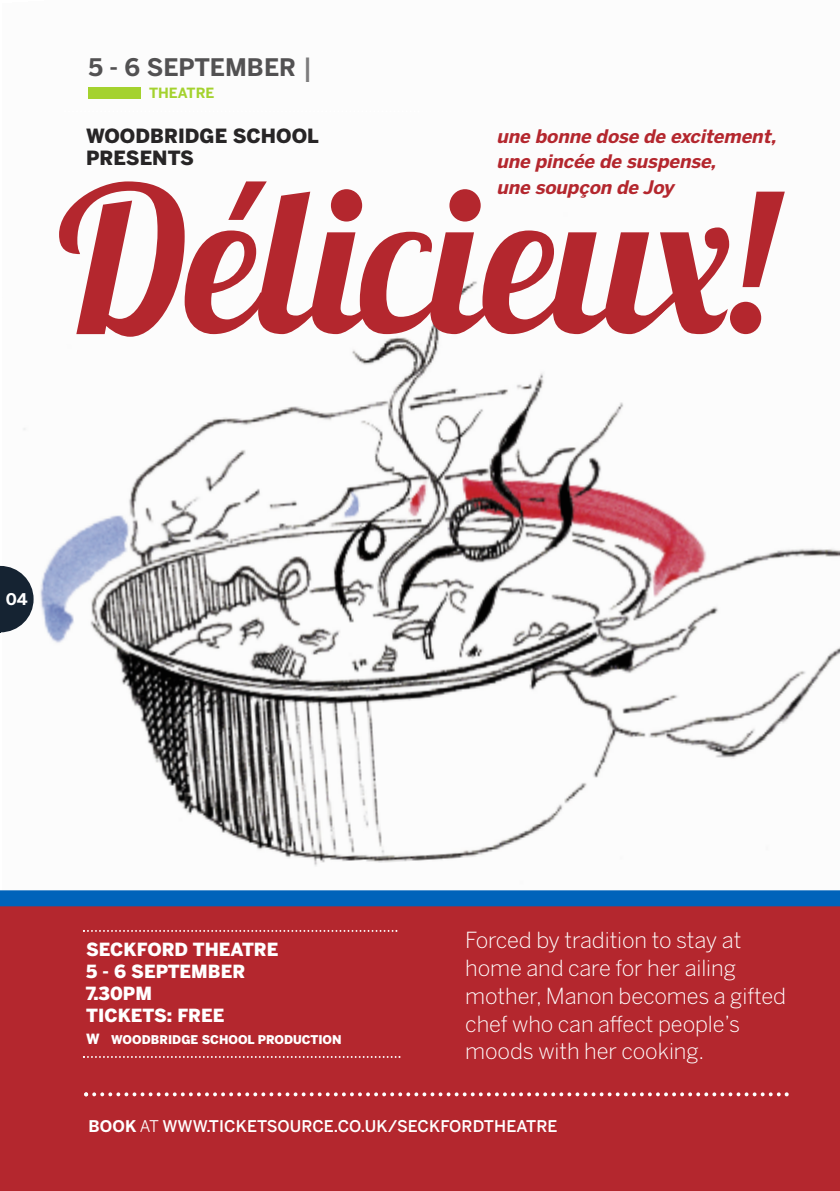
<style>
.page{position:relative;width:840px;height:1191px;background:#fff}
.page>*{position:absolute;margin:0;border:0;box-sizing:border-box;transform-origin:0 0}
.t1{font:203.4px "Lobster 1.3";color:#b4272e;scale:.96 1}
.t2{font:700 24px "Benton Sans";color:#525152}
.t3{font:300 22px/27.8px "Benton Sans";letter-spacing:-.005em;color:#fff}
.t4{font:900 19.4px/22px "Benton Sans";color:#272526}
.t5{font:italic 700 18.6px/25.4px "Benton Sans";color:#b4272e}
.t6{font:900 18px/22px "Benton Sans";color:#fff}
.t7{font:500 16px "Benton Sans";letter-spacing:.005em;color:#fff}
.t8{font:700 16px "Benton Sans";color:#fff}
.t9{font:700 14px "Benton Sans";color:#a4d22e}
.t10{font:900 12px "Benton Sans";color:#fff}
.s1{font-family:"Menlo";font-style:italic;color:#7d7c7d}
.s2{font-size:14px}
.s3{font-weight:700}
.s4{font-weight:400}
</style>
<div class="page">
<img style="left:2px;top:87px;width:837px;height:780px">
<svg style="left:64px;top:110px;width:355px;height:2px"></svg>
<div style="left:88px;top:87px;width:52px;height:12px;background:#a4d22e"></div>
<svg style="left:1px;top:566px;width:33px;height:66px"></svg>
<hr style="left:0;top:566px;width:1px;height:66px;background:#152332">
<img style="left:2px;top:147px;width:837px;height:308px">
<div style="left:0;top:905px;width:839px;height:286px;background:#b4272e"></div>
<svg style="left:83px;top:930px;width:314px;height:2px"></svg>
<svg style="left:83px;top:1056px;width:317px;height:2px"></svg>
<svg style="left:84px;top:1092px;width:704px;height:4px"></svg>
<div style="left:0;top:890px;width:839px;height:16px;background:#0063ba"></div>
<p class="t2" style="left:88px;top:58px;width:228px">5 - 6 SEPTEMBER <span class="s1">⎮</span></p>
<p class="t9" style="left:149px;top:87px;width:67px">THEATRE</p>
<p class="t4" style="left:86px;top:127px;width:234px">WOODBRIDGE SCHOOL<br>PRESENTS</p>
<p class="t5" style="left:496px;top:125px;width:284px">une bonne dose de excitement, une pincée de suspense,<br>une soupçon de Joy</p>
<h1 class="t1" style="left:58px;top:131px;width:746px">Délicieux!</h1>
<p class="t8" style="left:6px;top:593px;width:23px">04</p>
<p class="t6" style="left:86px;top:940px;width:194px">SECKFORD THEATRE<br>5 - 6 SEPTEMBER<br>7.30PM<br>TICKETS: FREE</p>
<p class="t10" style="left:86px;top:1035px;width:257px"><span class="s2">W</span> WOODBRIDGE SCHOOL PRODUCTION</p>
<p class="t3" style="left:465px;top:928px;width:322px">Forced by tradition to stay at home and care for her ailing mother, Manon becomes a gifted chef who can affect people’s moods with her cooking.</p>
<p class="t7" style="left:88px;top:1120px;width:470px"><span class="s3">BOOK</span> <span class="s4">AT</span> WWW.TICKETSOURCE.CO.UK/SECKFORDTHEATRE</p>
</div>
